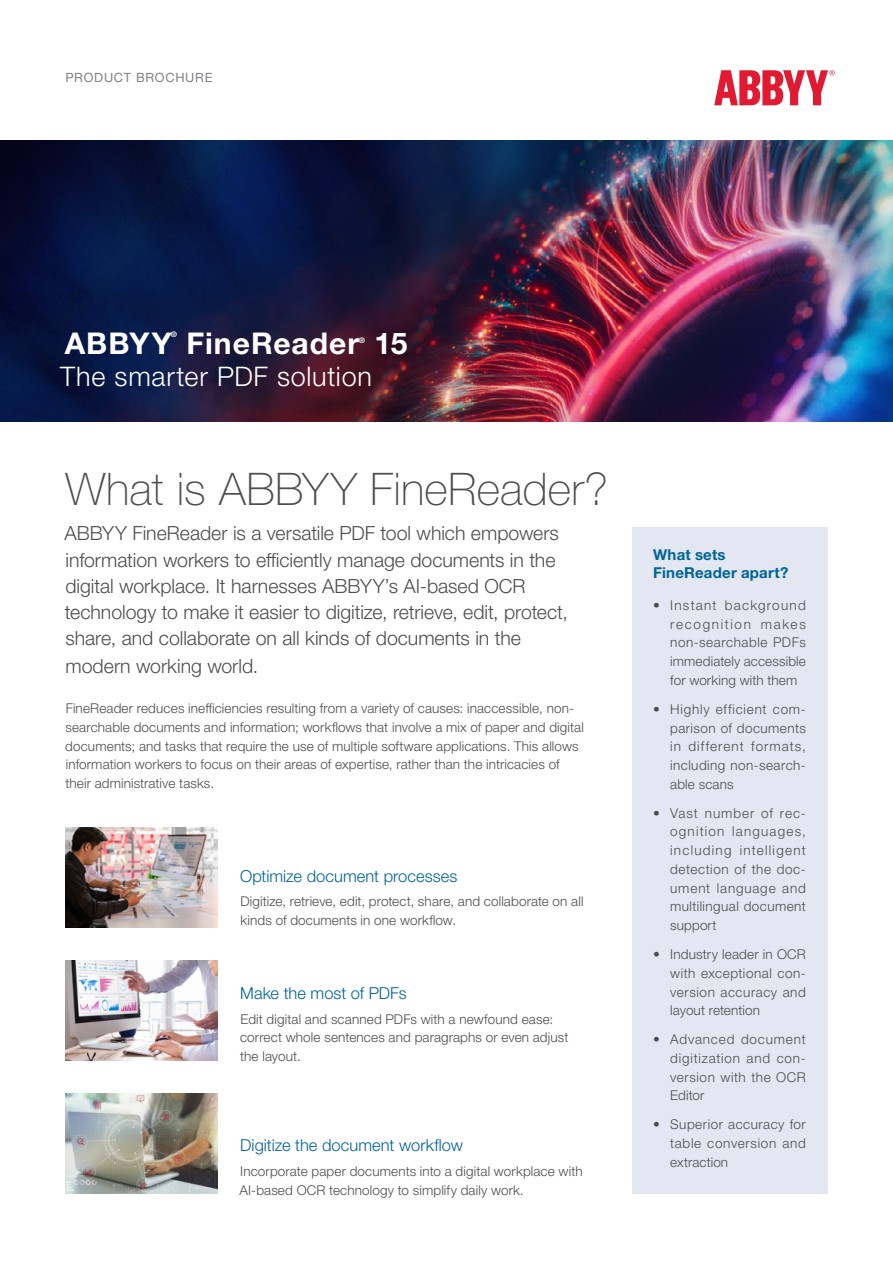
<style>
.page{position:relative;width:893px;height:1263px;background:#fff}
.page>*{position:absolute;margin:0;border:0;box-sizing:border-box;transform-origin:0 0}
.t1{font:100 45px "Helvetica Neue LTW1 G";color:#4d4d4f}
.t2{font:700 30px "Helvetica Neue LTW1 G";letter-spacing:.035em;color:#fff}
.t3{font:300 27px "Helvetica Neue LTW1 G";letter-spacing:.025em;color:#fff}
.t4{font:300 19.5px/26.4px "Helvetica Neue LTW1 G";color:#4d4d4f}
.t5{font:300 16.5px "Helvetica Neue LTW1 G";color:#00639a}
.t6{font:700 15px/18.6px "Helvetica Neue LTW1 G";letter-spacing:.015em;color:#00639a}
.t7{font:300 13.5px/18.8px "Helvetica Neue LTW1 G";letter-spacing:.01em;color:#4d4d4f;text-align:justify}
.t8{font:12.75px "Helvetica Neue LTW1 G";letter-spacing:.06em;color:#808285}
.t9{font:700 7.65px "Helvetica Neue LTW1 G";color:#fff}
</style>
<div class="page">
<div style="left:632px;top:526px;width:196px;height:667px;background:#e2e7f1"></div>
<svg style="left:714px;top:70px;width:121px;height:35px"></svg>
<img style="left:0;top:140px;width:893px;height:281px">
<img style="left:65px;top:827px;width:153px;height:100px">
<img style="left:65px;top:961px;width:153px;height:99px">
<img style="left:65px;top:1094px;width:153px;height:99px">
<p class="t8" style="left:65px;top:69px;width:149px">PRODUCT BROCHURE</p>
<h2 class="t2" style="left:65px;top:325px;width:109px">ABBYY</h2>
<p class="t9" style="left:171px;top:330px;width:8px">®</p>
<h2 class="t2" style="left:187px;top:325px;width:174px">FineReader</h2>
<p class="t9" style="left:359px;top:336px;width:8px">®</p>
<h2 class="t2" style="left:375px;top:325px;width:35px">15</h2>
<h3 class="t3" style="left:60px;top:360px;width:313px">The smarter PDF solution</h3>
<h1 class="t1" style="left:65px;top:462px;width:544px">What is ABBYY FineReader?</h1>
<p class="t4" style="left:65px;top:520px;width:505px">ABBYY FineReader is a versatile PDF tool which empowers information workers to efficiently manage documents in the digital workplace. It harnesses ABBYY’s AI-based OCR technology to make it easier to digitize, retrieve, edit, protect, share, and collaborate on all kinds of documents in the modern working world.</p>
<p class="t7" style="left:65px;top:699px;width:520px;text-align:left">FineReader reduces inefficiencies resulting from a variety of causes: inaccessible, non&shy;searchable documents and information; workflows that involve a mix of paper and digital documents; and tasks that require the use of multiple software applications. This allows information workers to focus on their areas of expertise, rather than the intricacies of their administrative tasks.</p>
<p class="t5" style="left:240px;top:866px;width:219px">Optimize document processes</p>
<p class="t7" style="left:240px;top:892px;width:345px">Digitize, retrieve, edit, protect, share, and collaborate on all kinds of documents in one workflow.</p>
<p class="t5" style="left:240px;top:983px;width:168px">Make the most of PDFs</p>
<p class="t7" style="left:240px;top:1009px;width:330px;text-align:left">Edit digital and scanned PDFs with a newfound ease: correct whole sentences and paragraphs or even adjust the layout.</p>
<p class="t5" style="left:240px;top:1135px;width:224px">Digitize the document workflow</p>
<p class="t7" style="left:240px;top:1161px;width:345px">Incorporate paper documents into a digital workplace with<br>AI-based OCR technology to simplify daily work.</p>
<p class="t6" style="left:653px;top:545px;width:137px">What sets<br>FineReader apart?</p>
<p class="t7" style="left:670px;top:596px;width:137px;text-indent:-17px">• Instant background recognition makes non-searchable PDFs immediately accessible for working with them</p>
<p class="t7" style="left:670px;top:699px;width:137px;text-indent:-17px">• Highly efficient com&shy;parison of documents in different formats, including non-search&shy;able scans</p>
<p class="t7" style="left:670px;top:803px;width:137px;text-indent:-17px">• Vast number of rec&shy;ognition languages, including intelligent detection of the doc&shy;ument language and multilingual document support</p>
<p class="t7" style="left:670px;top:945px;width:137px;text-indent:-17px">• Industry leader in OCR with exceptional con&shy;version accuracy and layout retention</p>
<p class="t7" style="left:670px;top:1030px;width:137px;text-indent:-17px">• Advanced document digitization and con&shy;version with the OCR Editor</p>
<p class="t7" style="left:670px;top:1115px;width:137px;text-indent:-17px">• Superior accuracy for table conversion and extraction</p>
</div>
